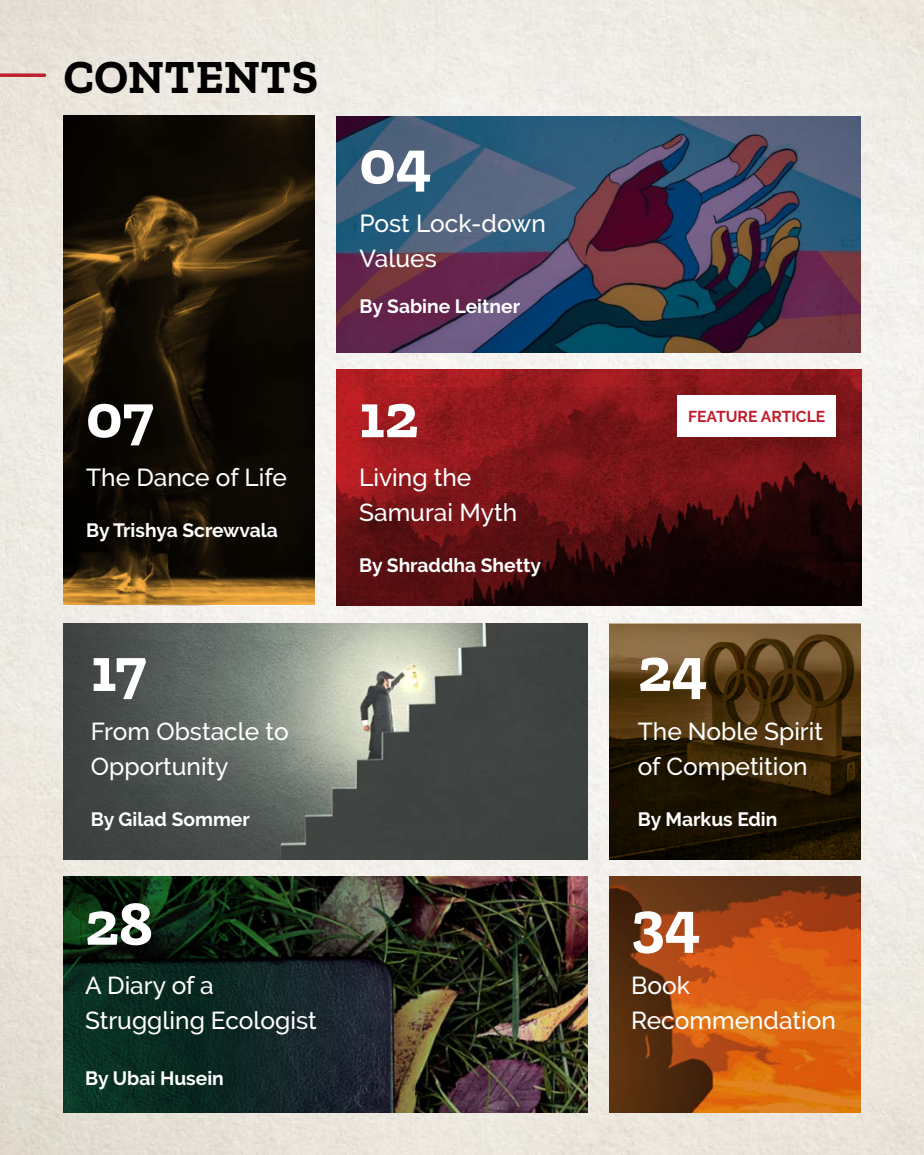
<style>
.page{position:relative;width:924px;height:1155px;background:#fff}
.page>*{position:absolute;margin:0;border:0;box-sizing:border-box;transform-origin:0 0}
.t1{font:700 63px "Zilla Slab";color:#fff}
.t2{font:700 47.25px "Zilla Slab";letter-spacing:.01em;color:#000}
.t3{font:500 24.5px/35px "Raleway";color:#fff}
.t4{font:700 19.25px "Raleway";color:#fff}
.t5{font:700 15.75px "Raleway";color:#be1e2d}
</style>
<div class="page">
<img style="left:0;top:0;width:924px;height:1155px">
<svg style="left:609px;top:624px;width:252px;height:235px;background:#3d2a0e"></svg>
<svg style="left:609px;top:877px;width:252px;height:236px;background:#a44b12"></svg>
<svg style="left:336px;top:116px;width:525px;height:237px;background:#444560"></svg>
<img style="left:374px;top:369px;width:376px;height:19px">
<img style="left:374px;top:388px;width:487px;height:218px">
<img style="left:336px;top:369px;width:38px;height:237px">
<img style="left:750px;top:369px;width:111px;height:20px">
<img style="left:63px;top:877px;width:525px;height:236px">
<img style="left:63px;top:623px;width:524px;height:236px">
<svg style="left:63px;top:116px;width:252px;height:490px;background:#231909"></svg>
<div style="left:677px;top:396px;width:159px;height:42px;background:#fff"></div>
<svg style="left:0;top:71px;width:48px;height:8px"></svg>
<h2 class="t2" style="left:64px;top:50px;width:256px">CONTENTS</h2>
<h1 class="t1" style="left:86px;top:380px;width:69px">07</h1>
<p class="t3" style="left:86px;top:460px;width:202px">The Dance of Life</p>
<p class="t4" style="left:86px;top:519px;width:193px">By Trishya Screwvala</p>
<h1 class="t1" style="left:91px;top:634px;width:57px">17</h1>
<p class="t3" style="left:91px;top:714px;width:199px">From Obstacle to<br>Opportunity</p>
<p class="t4" style="left:91px;top:808px;width:161px">By Gilad Sommer</p>
<h1 class="t1" style="left:85px;top:888px;width:69px">28</h1>
<p class="t3" style="left:85px;top:968px;width:233px">A Diary of a<br>Struggling Ecologist</p>
<p class="t4" style="left:85px;top:1067px;width:140px">By Ubai Husein</p>
<h1 class="t1" style="left:360px;top:126px;width:74px">04</h1>
<p class="t3" style="left:360px;top:206px;width:188px">Post Lock-down<br>Values</p>
<p class="t4" style="left:360px;top:295px;width:162px">By Sabine Leitner</p>
<h1 class="t1" style="left:359px;top:380px;width:61px">12</h1>
<p class="t3" style="left:359px;top:460px;width:160px">Living the<br>Samurai Myth</p>
<p class="t4" style="left:359px;top:554px;width:183px">By Shraddha Shetty</p>
<p class="t5" style="left:688px;top:407px;width:139px">FEATURE ARTICLE</p>
<h1 class="t1" style="left:638px;top:634px;width:71px">24</h1>
<p class="t3" style="left:638px;top:714px;width:187px">The Noble Spirit of Competition</p>
<p class="t4" style="left:638px;top:808px;width:141px">By Markus Edin</p>
<h1 class="t1" style="left:631px;top:888px;width:71px">34</h1>
<p class="t3" style="left:631px;top:968px;width:206px">Book<br>Recommendation</p>
</div>
